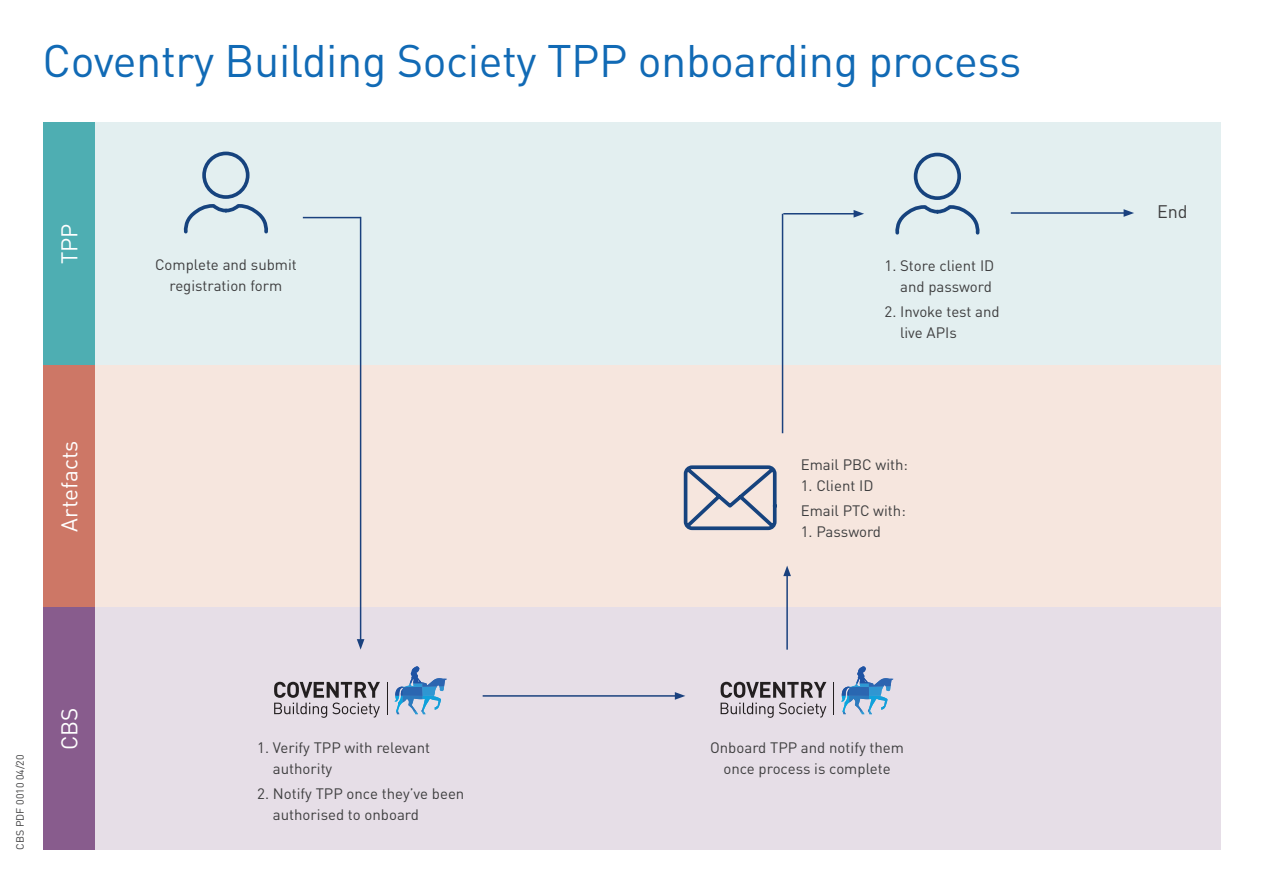
<style>
.page{position:relative;width:1263px;height:893px;background:#fff}
.page>*{position:absolute;margin:0;border:0;box-sizing:border-box;transform-origin:0 0}
.t1{font:45px "DINOT";letter-spacing:-.01em;color:#116ab5}
.t2{font:22.5px "DINOT";color:#fff}
.t3{font:18px "DINOT";color:#3e3e3f}
.t4{font:15px/21px "DINOT";color:#3e3e3f}
.t5{font:10.5px "DINOT";color:#3e3e3f}
</style>
<div class="page">
<div style="left:43px;top:123px;width:52px;height:242px;background:#4eaeb2"></div>
<div style="left:95px;top:123px;width:1125px;height:242px;background:#e3eff0"></div>
<div style="left:43px;top:365px;width:52px;height:242px;background:#cd7766"></div>
<div style="left:95px;top:365px;width:1125px;height:242px;background:#f6e6de"></div>
<div style="left:43px;top:607px;width:52px;height:243px;background:#885c8d"></div>
<div style="left:95px;top:607px;width:1125px;height:243px;background:#e6dee7"></div>
<svg style="left:387px;top:682px;width:1px;height:32px"></svg>
<svg style="left:274px;top:682px;width:106px;height:36px"></svg>
<svg style="left:394px;top:666px;width:53px;height:48px"></svg>
<svg style="left:683px;top:465px;width:94px;height:66px"></svg>
<hr style="left:483px;top:695px;width:194px;height:2px;background:#1a417e">
<svg style="left:675px;top:692px;width:10px;height:8px"></svg>
<svg style="left:895px;top:152px;width:85px;height:83px"></svg>
<hr style="left:783px;top:213px;width:73px;height:1px;background:#1a417e">
<svg style="left:853px;top:210px;width:11px;height:8px"></svg>
<hr style="left:360px;top:217px;width:1px;height:424px;background:#1a417e">
<svg style="left:357px;top:639px;width:7px;height:11px"></svg>
<svg style="left:183px;top:151px;width:85px;height:83px"></svg>
<hr style="left:786px;top:574px;width:2px;height:76px;background:#1a417e">
<svg style="left:783px;top:566px;width:8px;height:10px"></svg>
<svg style="left:833px;top:682px;width:1px;height:32px"></svg>
<svg style="left:721px;top:682px;width:105px;height:36px"></svg>
<svg style="left:841px;top:666px;width:52px;height:48px"></svg>
<hr style="left:303px;top:217px;width:58px;height:1px;background:#1a417e">
<hr style="left:782px;top:214px;width:1px;height:219px;background:#1a417e">
<hr style="left:1011px;top:212px;width:115px;height:2px;background:#1a417e">
<svg style="left:1123px;top:209px;width:11px;height:8px"></svg>
<h1 class="t1" style="left:43px;top:33px;width:980px">Coventry Building Society TPP onboarding process</h1>
<h2 class="t2" style="left:55px;top:264px;width:42px;rotate:-90deg">TPP</h2>
<h2 class="t2" style="left:55px;top:531px;width:92px;rotate:-90deg">Artefacts</h2>
<p class="t4" style="left:155px;top:253px;width:143px;text-align:center">Complete and submit registration form</p>
<p class="t4" style="left:884px;top:255px;width:111px;text-align:right">1. Store client ID and password</p>
<p class="t4" style="left:900px;top:301px;width:101px;text-indent:-16px">2. Invoke test and live APIs</p>
<p class="t4" style="left:801px;top:454px;width:109px">Email PBC with:</p>
<p class="t4" style="left:801px;top:473px;width:107px;line-height:25.2px">1. Client ID<br>Email PTC with:</p>
<p class="t4" style="left:801px;top:521px;width:82px">1. Password</p>
<p class="t5" style="left:14px;top:850px;width:97px;rotate:-90deg">CBS PDF 0010 04/20</p>
<h2 class="t2" style="left:55px;top:750px;width:44px;rotate:-90deg">CBS</h2>
<p class="t4" style="left:273px;top:737px;width:159px;text-indent:-16px">1. Verify TPP with relevant authority</p>
<p class="t4" style="left:273px;top:783px;width:193px;text-indent:-16px">2. Notify TPP once they’ve been authorised to onboard</p>
<p class="t4" style="left:710px;top:737px;width:195px;text-align:center">Onboard TPP and notify them once process is complete</p>
<p class="t3" style="left:1157px;top:200px;width:32px">End</p>
</div>
